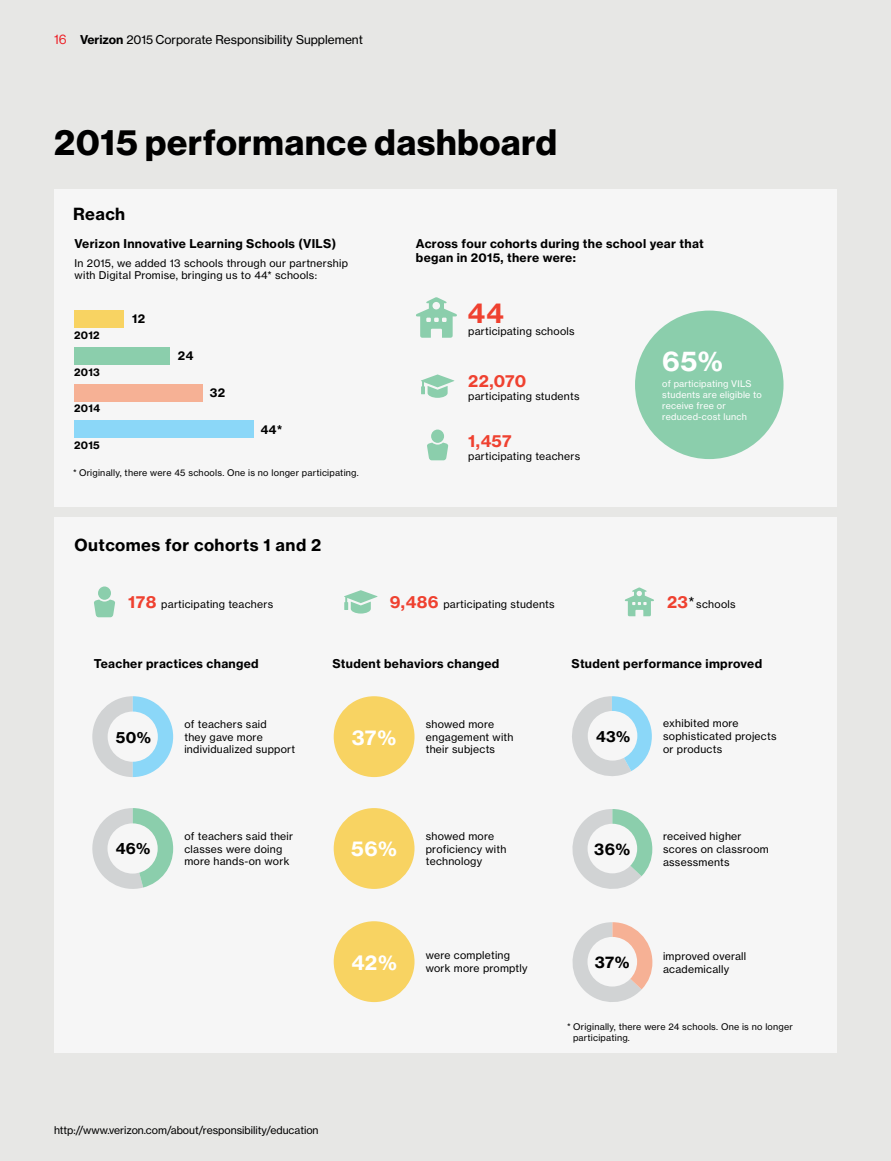
<style>
.page{position:relative;width:891px;height:1161px;background:#e7e7e5}
.page>*{position:absolute;margin:0;border:0;box-sizing:border-box;transform-origin:0 0}
.t1{font:36px "N Haas Grotesk DS Std 75 Bd";letter-spacing:.025em;color:#000}
.t2{font:27px "N Haas Grotesk TX Std 75 Bd";color:#fff}
.t3{font:27px "N Haas Grotesk TX Std 75 Bd";color:#ef4130}
.t4{font:20.25px "N Haas Grotesk TX Std 75 Bd";color:#fff}
.t5{font:16.5px "N Haas Grotesk TX Std 75 Bd";letter-spacing:.025em;color:#000}
.t6{font:16.5px "N Haas Grotesk TX Std 75 Bd";letter-spacing:.01em;color:#ef4130}
.t7{font:15.9px "N Haas Grotesk TX Std 75 Bd";color:#000}
.t8{font:15.3px "N Haas Grotesk TX Std 75 Bd";color:#000}
.t9{font:15.15px "N Haas Grotesk TX Std 75 Bd";color:#000}
.t10{font:12px/14.4px "N Haas Grotesk TX Std 75 Bd";letter-spacing:.025em;color:#000}
.t11{font:12px "N Haas Grotesk TX Std 55 Rg";color:#000}
.t12{font:10.5px/12.6px "N Haas Grotesk TX Std 55 Rg";letter-spacing:.025em;color:#000}
.t13{font:10.5px "N Haas Grotesk TX Std 55 Rg";color:#000}
.t14{font:10.5px "N Haas Grotesk TX Std 75 Bd";letter-spacing:.025em;color:#000}
.t15{font:9px/10.8px "N Haas Grotesk TX Std 55 Rg";letter-spacing:.025em;color:#000}
.t16{font:9px/10.8px "N Haas Grotesk TX Std 55 Rg";letter-spacing:.025em;color:#fff}
.s1{font-family:"N Haas Grotesk DS Std 55 Rg";font-size:13.5px;color:#ed1d24}
.s2{font-family:"N Haas Grotesk TX Std 75 Bd"}
.s3{font-family:"N Haas Grotesk TX Std 75 Bd";font-size:16.5px;color:#ef4130}
.s4{font-size:15px}
</style>
<div class="page">
<div style="left:54px;top:189px;width:783px;height:317px;background:#f6f6f6"></div>
<div style="left:54px;top:518px;width:783px;height:535px;background:#f6f6f6"></div>
<div style="left:74px;top:421px;width:180px;height:17px;background:#8bd7f8"></div>
<div style="left:74px;top:384px;width:129px;height:17px;background:#f6b195"></div>
<div style="left:74px;top:347px;width:96px;height:17px;background:#8bceac"></div>
<div style="left:74px;top:311px;width:50px;height:17px;background:#f8d362"></div>
<svg style="left:92px;top:696px;width:81px;height:81px"></svg>
<div style="left:108px;top:712px;width:50px;height:50px;background:#f6f6f6;border-radius:50%"></div>
<svg style="left:92px;top:808px;width:81px;height:81px"></svg>
<div style="left:108px;top:823px;width:50px;height:51px;background:#f6f6f6;border-radius:50%"></div>
<svg style="left:416px;top:297px;width:41px;height:41px"></svg>
<svg style="left:421px;top:374px;width:33px;height:24px"></svg>
<div style="left:431px;top:430px;width:13px;height:13px;background:#8bceac;border-radius:50%"></div>
<svg style="left:427px;top:443px;width:21px;height:17px"></svg>
<div style="left:635px;top:311px;width:149px;height:148px;background:#8bceac;border-radius:50%"></div>
<svg style="left:572px;top:696px;width:80px;height:80px"></svg>
<div style="left:588px;top:711px;width:49px;height:50px;background:#f6f6f6;border-radius:50%"></div>
<svg style="left:572px;top:809px;width:80px;height:80px"></svg>
<div style="left:588px;top:824px;width:49px;height:49px;background:#f6f6f6;border-radius:50%"></div>
<svg style="left:572px;top:922px;width:80px;height:80px"></svg>
<div style="left:588px;top:937px;width:49px;height:50px;background:#f6f6f6;border-radius:50%"></div>
<div style="left:334px;top:696px;width:81px;height:81px;background:#f8d362;border-radius:50%"></div>
<div style="left:334px;top:808px;width:81px;height:81px;background:#f8d362;border-radius:50%"></div>
<div style="left:334px;top:921px;width:81px;height:81px;background:#f8d362;border-radius:50%"></div>
<svg style="left:344px;top:590px;width:34px;height:24px"></svg>
<div style="left:98px;top:586px;width:13px;height:14px;background:#8bceac;border-radius:50%"></div>
<svg style="left:94px;top:600px;width:21px;height:17px"></svg>
<svg style="left:625px;top:587px;width:29px;height:29px"></svg>
<p class="t11" style="left:54px;top:32px;width:310px"><span class="s1">16</span> <span class="s2">Verizon</span> 2015 Corporate Responsibility Supplement</p>
<h1 class="t1" style="left:54px;top:122px;width:504px">2015 performance dashboard</h1>
<h3 class="t5" style="left:73px;top:204px;width:54px">Reach</h3>
<p class="t10" style="left:75px;top:236px;width:263px">Verizon Innovative Learning Schools (VILS)</p>
<p class="t12" style="left:75px;top:257px;width:275px">In 2015, we added 13 schools through our partnership with Digital Promise, bringing us to 44* schools:</p>
<p class="t14" style="left:74px;top:329px;width:27px">2012</p>
<p class="t14" style="left:74px;top:365px;width:27px">2013</p>
<p class="t14" style="left:74px;top:402px;width:27px">2014</p>
<p class="t14" style="left:74px;top:438px;width:27px">2015</p>
<p class="t10" style="left:132px;top:312px;width:14px">12</p>
<p class="t10" style="left:178px;top:349px;width:17px">24</p>
<p class="t10" style="left:210px;top:386px;width:17px">32</p>
<p class="t10" style="left:260px;top:422px;width:23px">44*</p>
<p class="t15" style="left:73px;top:467px;width:287px">* Originally, there were 45 schools. One is no longer participating.</p>
<h3 class="t5" style="left:75px;top:534px;width:248px">Outcomes for cohorts 1 and 2</h3>
<p class="t10" style="left:416px;top:236px;width:289px">Across four cohorts during the school year that began in 2015, there were:</p>
<h2 class="t3" style="left:467px;top:296px;width:38px">44</h2>
<p class="t12" style="left:468px;top:325px;width:108px">participating schools</p>
<h3 class="t6" style="left:468px;top:371px;width:59px">22,070</h3>
<p class="t12" style="left:468px;top:390px;width:113px">participating students</p>
<h3 class="t6" style="left:468px;top:431px;width:45px">1,457</h3>
<p class="t12" style="left:468px;top:449px;width:113px">participating teachers</p>
<h2 class="t2" style="left:662px;top:344px;width:62px">65%</h2>
<p class="t16" style="left:662px;top:379px;width:101px">of participating VILS students are eligible to receive free or reduced-cost lunch</p>
<p class="t12" style="left:128px;top:598px;width:146px"><span class="s3">178</span> participating teachers</p>
<p class="t12" style="left:390px;top:598px;width:166px"><span class="s3">9,486</span> participating students</p>
<p class="t12" style="left:667px;top:598px;width:70px"><span class="s3">23</span><span class="s4">*</span> schools</p>
<p class="t10" style="left:94px;top:656px;width:166px">Teacher practices changed</p>
<p class="t10" style="left:332px;top:656px;width:168px">Student behaviors changed</p>
<p class="t10" style="left:572px;top:656px;width:192px">Student performance improved</p>
<h3 class="t8" style="left:116px;top:727px;width:37px">50%</h3>
<p class="t12" style="left:184px;top:718px;width:112px">of teachers said<br>they gave more individualized support</p>
<h3 class="t8" style="left:116px;top:839px;width:37px">46%</h3>
<p class="t12" style="left:184px;top:830px;width:110px">of teachers said their classes were doing more hands-on work</p>
<h3 class="t4" style="left:352px;top:724px;width:46px">37%</h3>
<p class="t12" style="left:426px;top:718px;width:89px">showed more engagement with their subjects</p>
<h3 class="t4" style="left:351px;top:836px;width:47px">56%</h3>
<p class="t12" style="left:426px;top:830px;width:82px">showed more proficiency with technology</p>
<h3 class="t4" style="left:351px;top:949px;width:47px">42%</h3>
<p class="t12" style="left:426px;top:949px;width:103px">were completing work more promptly</p>
<p class="t13" style="left:54px;top:1124px;width:266px">http://www.verizon.com/about/responsibility/education</p>
<h3 class="t9" style="left:596px;top:727px;width:36px">43%</h3>
<p class="t12" style="left:663px;top:717px;width:115px">exhibited more sophisticated projects or products</p>
<h3 class="t7" style="left:594px;top:839px;width:38px">36%</h3>
<p class="t12" style="left:663px;top:830px;width:107px">received higher scores on classroom assessments</p>
<h3 class="t7" style="left:595px;top:952px;width:36px">37%</h3>
<p class="t12" style="left:663px;top:950px;width:85px">improved overall academically</p>
<p class="t15" style="left:573px;top:1021px;width:221px;text-indent:-6px">* Originally, there were 24 schools. One is no longer participating.</p>
</div>
